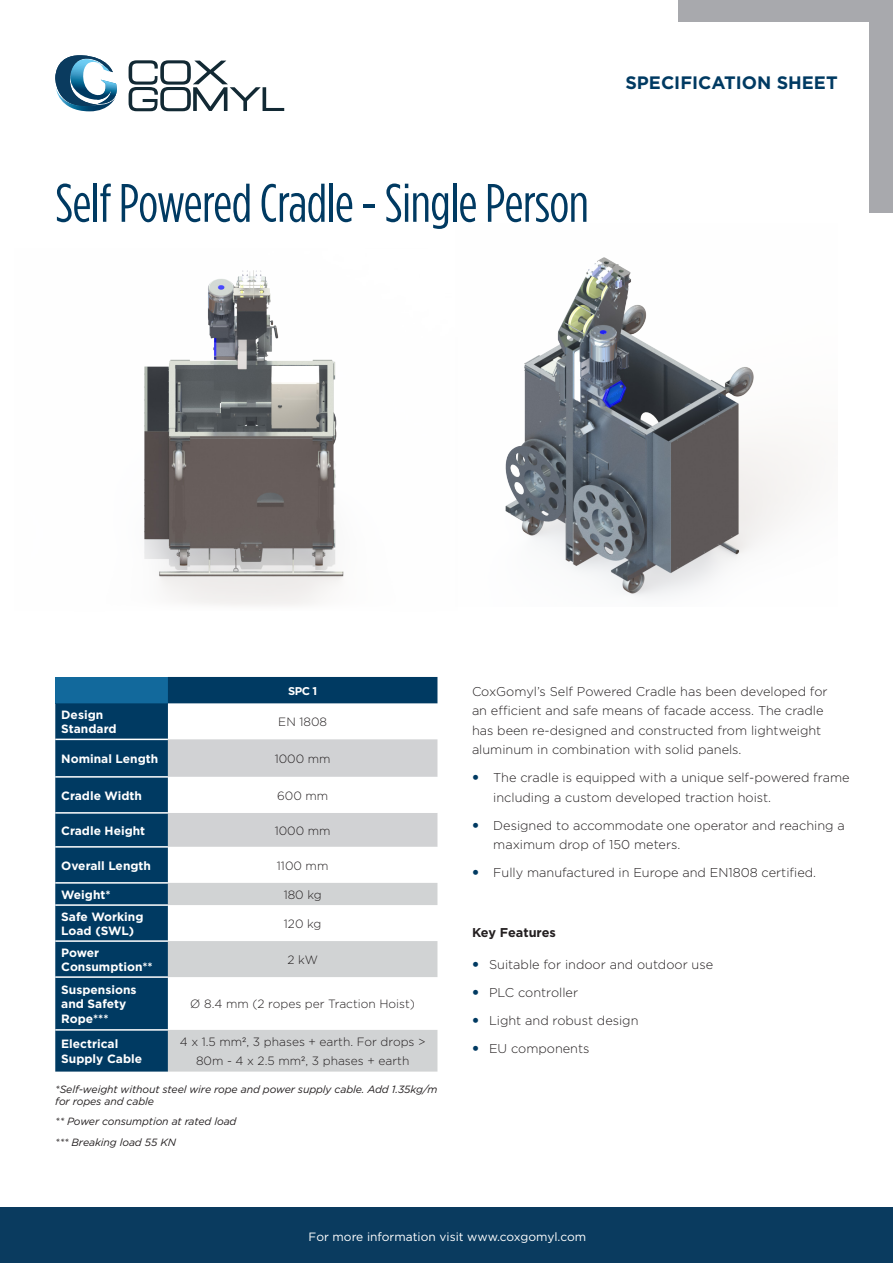
<style>
.page{position:relative;width:893px;height:1263px;background:#fff}
.page>*{position:absolute;margin:0;border:0;box-sizing:border-box;transform-origin:0 0}
.heading{font:54px "Gotham Condensed";letter-spacing:-.01em;color:#003a62}
.t1{font:700 18px "Gotham";color:#003a62}
.text_bold{font:300 12.75px/19.5px "Gotham";color:#231f20}
.text_bold-2{font:700 12.75px "Gotham";letter-spacing:-.005em;color:#231f20}
.t2{font:700 12px/14.4px "Gotham";color:#fff}
.t3{font:300 12px/19.5px "Gotham";color:#231f20;text-align:center}
.t4{font:12px "Gotham";color:#fff}
.t5{font:700 11.25px "Gotham";color:#fff}
.text_bold-3{font:italic 10.5px/12px "Gotham";letter-spacing:-.01em;color:#231f20}
.s1{font-family:"Roboto"}
</style>
<div class="page">
<svg style="left:129px;top:60px;width:155px;height:51px"></svg>
<svg style="left:55px;top:55px;width:62px;height:57px"></svg>
<div style="left:870px;top:0;width:23px;height:213px;background:#a8a9ad"></div>
<div style="left:678px;top:0;width:213px;height:21px;background:#a8a9ad"></div>
<img style="left:144px;top:270px;width:200px;height:335px">
<img style="left:505px;top:257px;width:303px;height:340px">
<div style="left:0;top:1208px;width:893px;height:55px;background:#0a3b5f"></div>
<svg style="left:55px;top:677px;width:382px;height:394px;fill:#003a62"></svg>
<div style="left:168px;top:739px;width:269px;height:38px;background:#d1d2d4"></div>
<svg style="left:168px;top:777px;width:269px;height:106px"></svg>
<svg style="left:168px;top:883px;width:269px;height:188px;fill:#d1d3d4"></svg>
<hr style="left:55px;top:739px;width:113px;height:1px;background:#fff">
<hr style="left:55px;top:776px;width:113px;height:2px;background:#fff">
<hr style="left:55px;top:812px;width:113px;height:2px;background:#fff">
<hr style="left:55px;top:846px;width:113px;height:2px;background:#fff">
<hr style="left:55px;top:882px;width:113px;height:2px;background:#fff">
<hr style="left:55px;top:904px;width:113px;height:2px;background:#fff">
<hr style="left:55px;top:940px;width:113px;height:2px;background:#fff">
<hr style="left:55px;top:976px;width:113px;height:2px;background:#fff">
<hr style="left:55px;top:1029px;width:113px;height:2px;background:#fff">
<p class="heading" style="left:55px;top:172px;width:535px">Self Powered Cradle - Single Person</p>
<h2 class="t1" style="left:625px;top:71px;width:214px">SPECIFICATION SHEET</h2>
<p class="t5" style="left:288px;top:683px;width:31px">SPC 1</p>
<p class="t2" style="left:61px;top:707px;width:57px">Design<br>Standard</p>
<p class="t3" style="left:278px;top:712px;width:50px">EN 1808</p>
<p class="t2" style="left:61px;top:751px;width:98px">Nominal Length</p>
<p class="t3" style="left:275px;top:749px;width:58px">1000 mm</p>
<p class="t2" style="left:61px;top:788px;width:82px">Cradle Width</p>
<p class="t3" style="left:277px;top:785px;width:53px">600 mm</p>
<p class="t2" style="left:61px;top:823px;width:86px">Cradle Height</p>
<p class="t3" style="left:275px;top:820px;width:58px">1000 mm</p>
<p class="t2" style="left:61px;top:858px;width:91px">Overall Length</p>
<p class="t3" style="left:277px;top:855px;width:53px">1100 mm</p>
<p class="t2" style="left:61px;top:887px;width:51px">Weight*</p>
<p class="t3" style="left:284px;top:884px;width:40px">180 kg</p>
<p class="t2" style="left:61px;top:909px;width:84px">Safe Working<br>Load (SWL)</p>
<p class="t3" style="left:284px;top:913px;width:39px">120 kg</p>
<p class="t2" style="left:61px;top:945px;width:93px">Power<br>Consumption**</p>
<p class="t3" style="left:287px;top:949px;width:32px">2 kW</p>
<p class="t2" style="left:61px;top:982px;width:77px">Suspensions and Safety<br>Rope***</p>
<p class="t3" style="left:190px;top:994px;width:226px">Ø 8.4 mm (2 ropes per Traction Hoist)</p>
<p class="t2" style="left:61px;top:1037px;width:82px">Electrical<br>Supply Cable</p>
<p class="t3" style="left:180px;top:1031px;width:247px">4 x 1.5 mm<span class="s1">²</span>, 3 phases + earth. For drops &gt;<br>80m - 4 x 2.5 mm<span class="s1">²</span>, 3 phases + earth</p>
<p class="text_bold-3" style="left:55px;top:1083px;width:384px">*Self-weight without steel wire rope and power supply cable. Add 1.35kg/m for ropes and cable</p>
<p class="text_bold-3" style="left:55px;top:1115px;width:183px">** Power consumption at rated load</p>
<p class="text_bold-3" style="left:55px;top:1136px;width:122px">*** Breaking load 55 KN</p>
<p class="text_bold" style="left:472px;top:681px;width:357px">CoxGomyl’s Self Powered Cradle has been developed for an efficient and safe means of facade access. The cradle has been re-designed and constructed from lightweight aluminum in combination with solid panels.</p>
<p class="text_bold" style="left:493px;top:768px;width:358px">The cradle is equipped with a unique self-powered frame including a custom developed traction hoist.</p>
<p class="text_bold" style="left:493px;top:815px;width:353px">Designed to accommodate one operator and reaching a maximum drop of 150 meters.</p>
<p class="text_bold" style="left:493px;top:863px;width:324px">Fully manufactured in Europe and EN1808 certified.</p>
<p class="text_bold-2" style="left:472px;top:924px;width:85px">Key Features</p>
<p class="text_bold" style="left:489px;top:954px;width:226px">Suitable for indoor and outdoor use</p>
<p class="text_bold" style="left:489px;top:982px;width:91px">PLC controller</p>
<p class="text_bold" style="left:489px;top:1010px;width:151px">Light and robust design</p>
<p class="text_bold" style="left:489px;top:1038px;width:102px">EU components</p>
<p class="t4" style="left:309px;top:1229px;width:279px">For more information visit www.coxgomyl.com</p>
</div>
